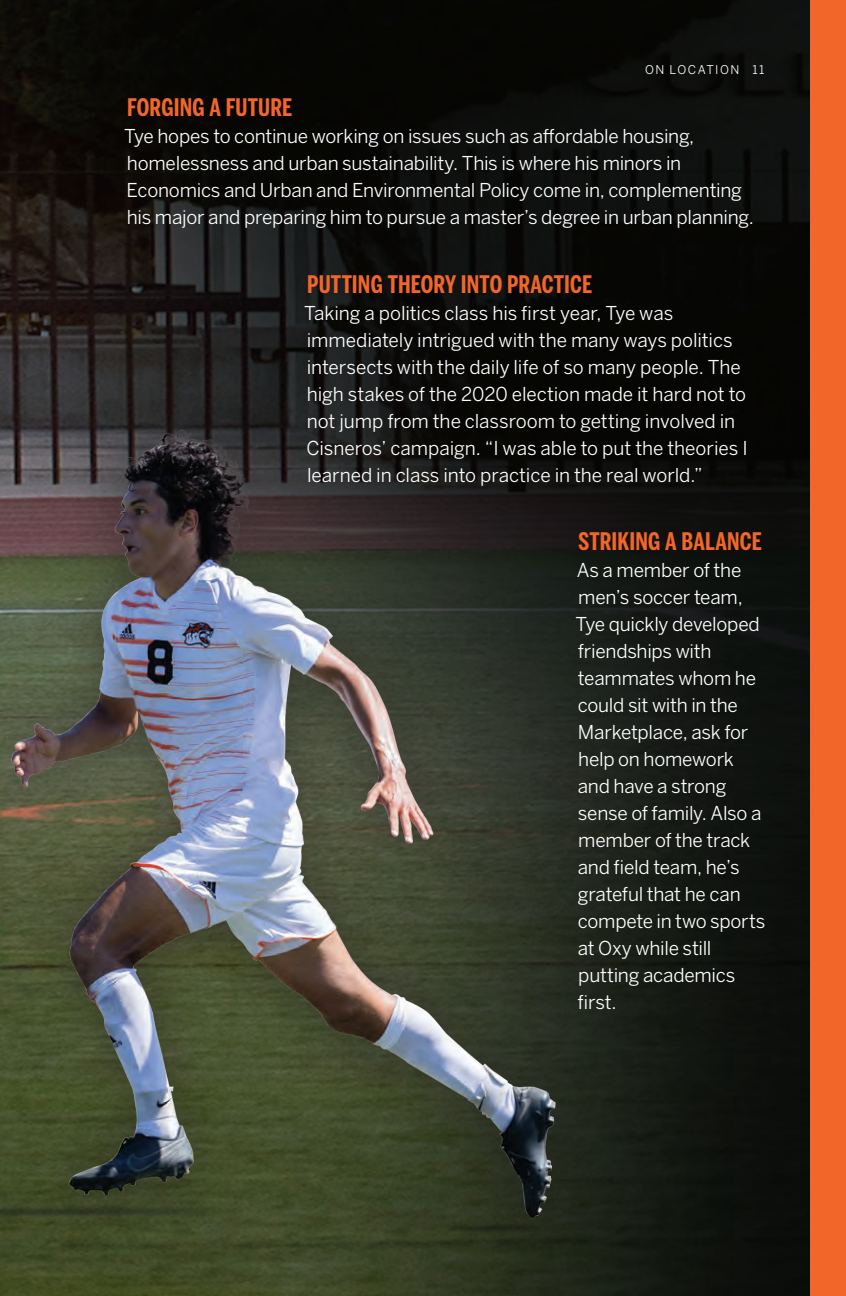
<style>
.page{position:relative;width:846px;height:1296px;background:#fff}
.page>*{position:absolute;margin:0;border:0;box-sizing:border-box;transform-origin:0 0}
.t1{font:700 24px "Benton Sans Comp";letter-spacing:.005em;color:#f2662a}
.t2{font:19px/27px "Benton Sans";letter-spacing:-.01em;color:#fff}
.t3{font:12px "Benton Sans";letter-spacing:.12em;color:#fff}
</style>
<div class="page">
<img style="left:0;top:0;width:810px;height:1296px">
<div style="left:810px;top:0;width:36px;height:1296px;background:#f2662a"></div>
<div style="left:0;top:387px;width:601px;height:875px;background:#231f20;opacity:.5"></div>
<img style="left:0;top:419px;width:583px;height:821px">
<p class="t3" style="left:645px;top:63px;width:121px">ON LOCATION 11</p>
<p class="t1" style="left:127px;top:94px;width:167px">FORGING A FUTURE</p>
<p class="t2" style="left:124px;top:123px;width:631px">Tye hopes to continue working on issues such as affordable housing, homelessness and urban sustainability. This is where his minors in Economics and Urban and Environmental Policy come in, complementing his major and preparing him to pursue a master’s degree in urban planning.</p>
<p class="t1" style="left:307px;top:271px;width:286px">PUTTING THEORY INTO PRACTICE</p>
<p class="t2" style="left:304px;top:300px;width:445px">Taking a politics class his first year, Tye was immediately intrigued with the many ways politics intersects with the daily life of so many people. The high stakes of the 2020 election made it hard not to not jump from the classroom to getting involved in Cisneros’ campaign. “I was able to put the theories I learned in class into practice in the real world.”</p>
<p class="t1" style="left:578px;top:527px;width:185px">STRIKING A BALANCE</p>
<p class="t2" style="left:576px;top:556px;width:191px">As a member of the men’s soccer team,<br>Tye quickly developed friendships with teammates whom he could sit with in the<br>Marketplace, ask for help on homework and have a strong sense of family. Also a member of the track and field team, he’s grateful that he can compete in two sports at Oxy while still putting academics first.</p>
</div>
